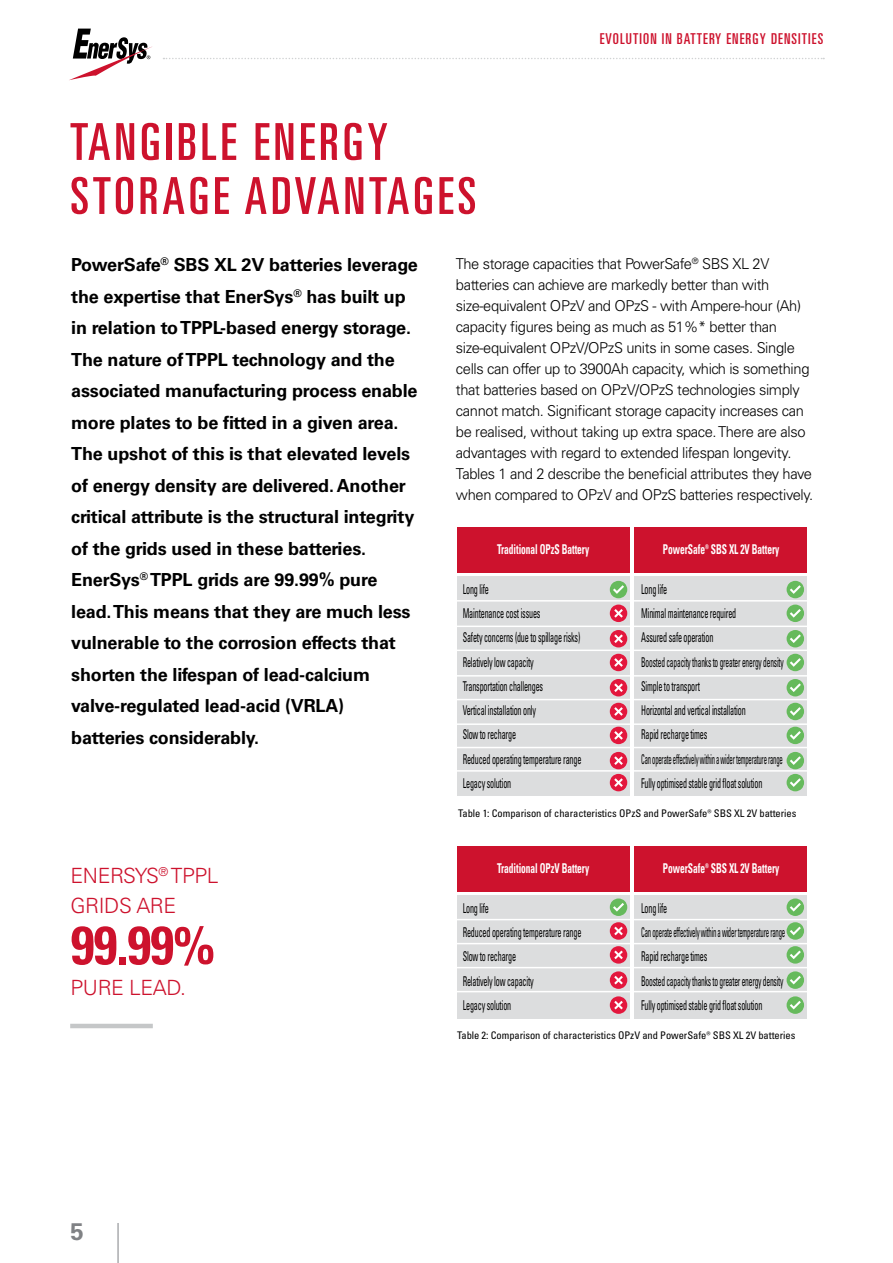
<style>
.page{position:relative;width:893px;height:1263px;background:#fff}
.page>*{position:absolute;margin:0;border:0;box-sizing:border-box;transform-origin:0 0}
.t1{font:700 condensed 54px "Univers LT Std";color:#cd122d}
.t2{font:ultra-condensed 51px/54px "Univers LT Std";letter-spacing:.075em;color:#cd122d}
.t3{font:700 24px "Univers LT Std";color:#808285}
.t4{font:300 21px/30px "Univers LT Std";letter-spacing:-.02em;color:#cd122d}
.t5{font:700 18px/31.5px "Univers LT Std";letter-spacing:-.01em;color:#000}
.t6{font:300 15px/21px "Univers LT Std";letter-spacing:-.025em;color:#000}
.t7{font:ultra-condensed 15px "Univers LT Std";letter-spacing:.075em;color:#cd122d}
.t8{font:condensed 13.5px "Univers LT Pro";letter-spacing:-.02em;color:#000;scale:.6 1}
.t9{font:700 condensed 13.5px "Univers LT Pro";letter-spacing:-.005em;color:#fff;scale:.7 1}
.t10{font:condensed 13.5px "Univers LT Pro";letter-spacing:-.02em;color:#000;scale:.5 1}
.t11{font:condensed 13.5px "Univers LT Pro";letter-spacing:-.02em;color:#000;scale:.49 1}
.t12{font:condensed 13.5px "Univers LT Pro";letter-spacing:-.02em;color:#000;scale:.56 1}
.t13{font:condensed 13.5px "Univers LT Pro";letter-spacing:-.02em;color:#000;scale:.55 1}
.t14{font:condensed 10.5px "Univers LT Pro";letter-spacing:-.005em;color:#000}
</style>
<div class="page">
<svg style="left:69px;top:29px;width:83px;height:51px"></svg>
<svg style="left:163px;top:58px;width:661px;height:1px"></svg>
<hr style="left:118px;top:1223px;width:1px;height:40px;background:#808285">
<div style="left:457px;top:896px;width:173px;height:123px;background:#dcddde"></div>
<div style="left:457px;top:845px;width:173px;height:46px;background:#cd122d"></div>
<div style="left:634px;top:896px;width:173px;height:123px;background:#dcddde"></div>
<div style="left:634px;top:845px;width:173px;height:46px;background:#cd122d"></div>
<hr style="left:453px;top:919px;width:377px;height:1px;background:#fff">
<hr style="left:453px;top:943px;width:377px;height:1px;background:#fff">
<hr style="left:453px;top:991px;width:377px;height:1px;background:#fff">
<hr style="left:453px;top:967px;width:377px;height:1px;background:#fff">
<hr style="left:70px;top:1024px;width:83px;height:4px;background:#c5c7c8">
<div style="left:457px;top:577px;width:173px;height:219px;background:#dcddde"></div>
<div style="left:457px;top:527px;width:173px;height:46px;background:#cd122d"></div>
<div style="left:634px;top:577px;width:173px;height:219px;background:#dcddde"></div>
<div style="left:634px;top:527px;width:173px;height:46px;background:#cd122d"></div>
<hr style="left:453px;top:600px;width:377px;height:2px;background:#fff">
<hr style="left:453px;top:626px;width:377px;height:1px;background:#fff">
<hr style="left:453px;top:675px;width:377px;height:2px;background:#fff">
<hr style="left:453px;top:650px;width:377px;height:1px;background:#fff">
<hr style="left:453px;top:699px;width:377px;height:1px;background:#fff">
<hr style="left:453px;top:723px;width:377px;height:2px;background:#fff">
<hr style="left:453px;top:747px;width:377px;height:1px;background:#fff">
<hr style="left:453px;top:770px;width:377px;height:2px;background:#fff">
<svg style="left:610px;top:581px;width:17px;height:17px"></svg>
<svg style="left:787px;top:581px;width:17px;height:17px"></svg>
<svg style="left:610px;top:898px;width:17px;height:18px"></svg>
<svg style="left:787px;top:679px;width:17px;height:17px"></svg>
<svg style="left:787px;top:898px;width:17px;height:18px"></svg>
<svg style="left:787px;top:630px;width:17px;height:17px"></svg>
<svg style="left:787px;top:727px;width:17px;height:17px"></svg>
<svg style="left:787px;top:946px;width:17px;height:18px"></svg>
<svg style="left:787px;top:605px;width:17px;height:17px"></svg>
<svg style="left:787px;top:703px;width:17px;height:17px"></svg>
<svg style="left:787px;top:922px;width:17px;height:18px"></svg>
<svg style="left:787px;top:654px;width:17px;height:17px"></svg>
<svg style="left:787px;top:971px;width:17px;height:18px"></svg>
<svg style="left:787px;top:752px;width:17px;height:39px"></svg>
<svg style="left:787px;top:996px;width:17px;height:18px"></svg>
<svg style="left:610px;top:922px;width:17px;height:18px"></svg>
<svg style="left:610px;top:946px;width:17px;height:18px"></svg>
<svg style="left:610px;top:971px;width:17px;height:18px"></svg>
<svg style="left:610px;top:996px;width:17px;height:18px"></svg>
<svg style="left:610px;top:605px;width:17px;height:17px"></svg>
<svg style="left:610px;top:630px;width:17px;height:17px"></svg>
<svg style="left:610px;top:654px;width:17px;height:17px"></svg>
<svg style="left:610px;top:679px;width:17px;height:17px"></svg>
<svg style="left:610px;top:703px;width:17px;height:17px"></svg>
<svg style="left:610px;top:727px;width:17px;height:17px"></svg>
<svg style="left:610px;top:752px;width:17px;height:39px"></svg>
<h2 class="t2" style="left:70px;top:115px;width:408px">TANGIBLE ENERGY<br>STORAGE ADVANTAGES</h2>
<p class="t7" style="left:600px;top:30px;width:225px">EVOLUTION IN BATTERY ENERGY DENSITIES</p>
<p class="t5" style="left:71px;top:249px;width:348px">PowerSafe<sup>®</sup> SBS XL 2V batteries leverage the expertise that EnerSys<sup>®</sup> has built up in relation to TPPL-based energy storage.<br>The nature of TPPL technology and the associated manufacturing process enable more plates to be fitted in a given area.<br>The upshot of this is that elevated levels of energy density are delivered. Another critical attribute is the structural integrity of the grids used in these batteries.<br>EnerSys<sup>®</sup> TPPL grids are 99.99% pure lead. This means that they are much less vulnerable to the corrosion effects that shorten the lifespan of lead-calcium valve-regulated lead-acid (VRLA) batteries considerably.</p>
<p class="t6" style="left:456px;top:253px;width:359px">The storage capacities that PowerSafe<sup>®</sup> SBS XL 2V batteries can achieve are markedly better than with size-equivalent OPzV and OPzS - with Ampere-hour (Ah) capacity figures being as much as 51%* better than size-equivalent OPzV/OPzS units in some cases. Single cells can offer up to 3900Ah capacity, which is something that batteries based on OPzV/OPzS technologies simply cannot match. Significant storage capacity increases can be realised, without taking up extra space. There are also advantages with regard to extended lifespan longevity.<br>Tables 1 and 2 describe the beneficial attributes they have when compared to OPzV and OPzS batteries respectively.</p>
<p class="t9" style="left:497px;top:541px;width:133px">Traditional OPzS Battery</p>
<p class="t9" style="left:663px;top:541px;width:168px">PowerSafe® SBS XL 2V Battery</p>
<p class="t8" style="left:463px;top:581px;width:45px">Long life</p>
<p class="t8" style="left:641px;top:581px;width:45px">Long life</p>
<p class="t8" style="left:463px;top:605px;width:131px">Maintenance cost issues</p>
<p class="t8" style="left:641px;top:605px;width:160px">Minimal maintenance required</p>
<p class="t8" style="left:463px;top:629px;width:197px">Safety concerns (due to spillage risks)</p>
<p class="t8" style="left:641px;top:629px;width:122px">Assured safe operation</p>
<p class="t8" style="left:463px;top:653px;width:120px">Relatively low capacity</p>
<p class="t13" style="left:641px;top:653px;width:261px">Boosted capacity thanks to greater energy density</p>
<p class="t8" style="left:463px;top:678px;width:136px">Transportation challenges</p>
<p class="t8" style="left:641px;top:678px;width:99px">Simple to transport</p>
<p class="t8" style="left:463px;top:702px;width:124px">Vertical installation only</p>
<p class="t8" style="left:641px;top:702px;width:176px">Horizontal and vertical installation</p>
<p class="t8" style="left:463px;top:726px;width:90px">Slow to recharge</p>
<p class="t8" style="left:641px;top:726px;width:112px">Rapid recharge times</p>
<p class="t8" style="left:463px;top:750px;width:199px">Reduced operating temperature range</p>
<p class="t11" style="left:641px;top:750px;width:290px">Can operate effectively within a wider temperature range</p>
<p class="t8" style="left:463px;top:774px;width:82px">Legacy solution</p>
<p class="t8" style="left:641px;top:774px;width:204px">Fully optimised stable grid float solution</p>
<h3 class="t4" style="left:71px;top:861px;width:150px">ENERSYS<sup>®</sup> TPPL<br>GRIDS ARE</h3>
<h1 class="t1" style="left:71px;top:912px;width:146px">99.99%</h1>
<h3 class="t4" style="left:71px;top:972px;width:117px">PURE LEAD.</h3>
<h3 class="t3" style="left:70px;top:1217px;width:15px">5</h3>
<p class="t14" style="left:458px;top:806px;width:340px">Table 1: Comparison of characteristics OPzS and PowerSafe® SBS XL 2V batteries</p>
<p class="t9" style="left:497px;top:860px;width:133px">Traditional OPzV Battery</p>
<p class="t9" style="left:663px;top:860px;width:168px">PowerSafe® SBS XL 2V Battery</p>
<p class="t8" style="left:463px;top:899px;width:45px">Long life</p>
<p class="t8" style="left:641px;top:899px;width:45px">Long life</p>
<p class="t8" style="left:463px;top:924px;width:199px">Reduced operating temperature range</p>
<p class="t10" style="left:641px;top:924px;width:290px">Can operate effectively within a wider temperature range</p>
<p class="t8" style="left:463px;top:948px;width:90px">Slow to recharge</p>
<p class="t8" style="left:641px;top:948px;width:112px">Rapid recharge times</p>
<p class="t8" style="left:463px;top:972px;width:120px">Relatively low capacity</p>
<p class="t12" style="left:641px;top:972px;width:256px">Boosted capacity thanks to greater energy density</p>
<p class="t8" style="left:463px;top:996px;width:82px">Legacy solution</p>
<p class="t8" style="left:641px;top:996px;width:204px">Fully optimised stable grid float solution</p>
<p class="t14" style="left:457px;top:1029px;width:340px">Table 2: Comparison of characteristics OPzV and PowerSafe® SBS XL 2V batteries</p>
</div>
